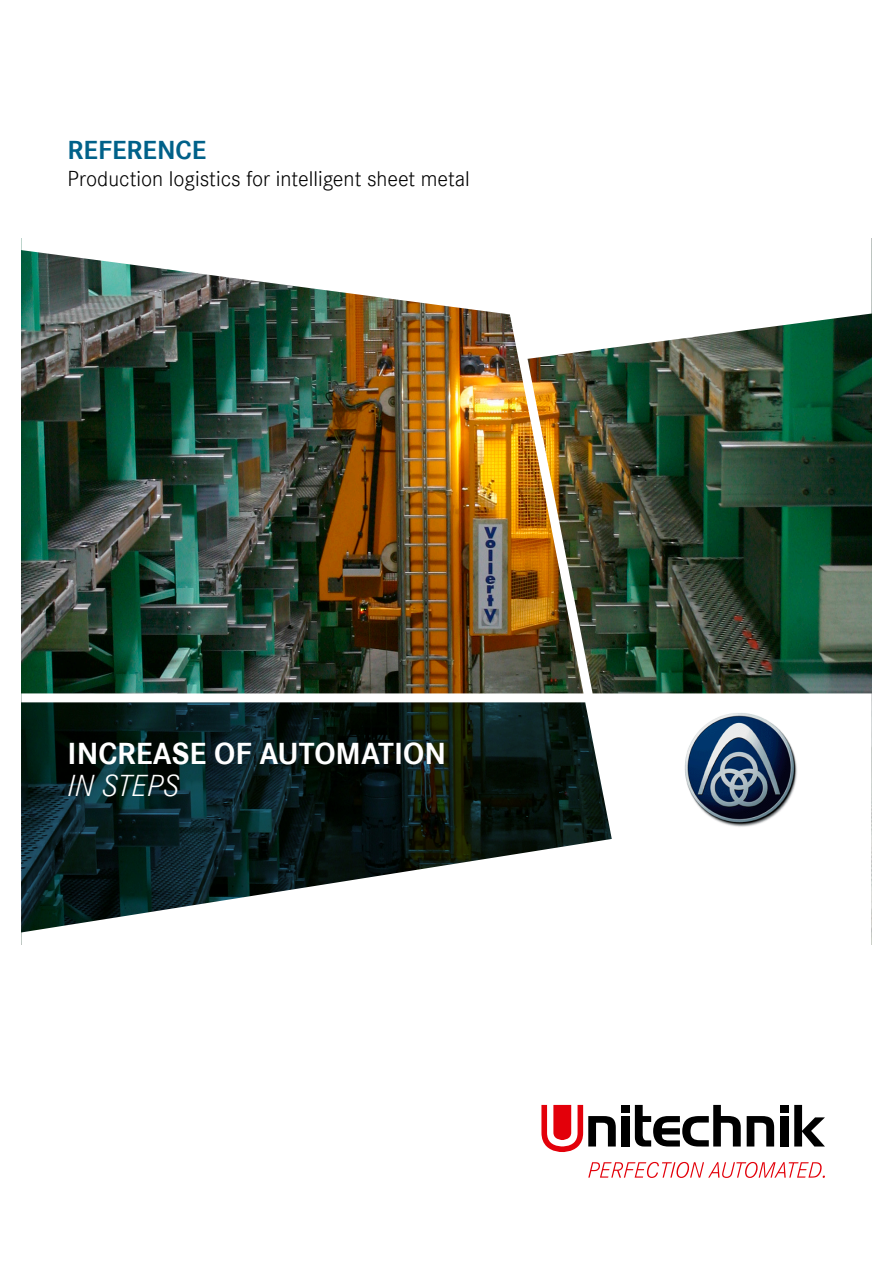
<style>
.page{position:relative;width:893px;height:1263px;background:#fff}
.page>*{position:absolute;margin:0;border:0;box-sizing:border-box;transform-origin:0 0}
.t1{font:700 31.5px "Corporate SW01";color:#fff}
.t2{font:italic 300 31.5px "Corporate SW01";color:#fff}
.t3{font:700 27px "Corporate SW01";color:#006189}
.t4{font:300 22.5px "Corporate SW01";color:#000}
</style>
<div class="page">
<img style="left:21px;top:238px;width:851px;height:924px">
<img style="left:680px;top:709px;width:119px;height:121px">
<div style="left:622px;top:1116px;width:8px;height:30px;background:#000"></div>
<div style="left:622px;top:1105px;width:8px;height:7px;background:#000"></div>
<svg style="left:635px;top:1105px;width:106px;height:41px"></svg>
<svg style="left:747px;top:1116px;width:27px;height:30px"></svg>
<div style="left:780px;top:1116px;width:8px;height:30px;background:#000"></div>
<div style="left:780px;top:1105px;width:8px;height:7px;background:#000"></div>
<svg style="left:794px;top:1105px;width:31px;height:41px"></svg>
<svg style="left:541px;top:1105px;width:75px;height:47px"></svg>
<svg style="left:588px;top:1162px;width:237px;height:16px"></svg>
<p class="t3" style="left:68px;top:134px;width:140px">REFERENCE</p>
<p class="t4" style="left:68px;top:166px;width:404px">Production logistics for intelligent sheet metal</p>
<h1 class="t1" style="left:68px;top:736px;width:380px">INCREASE OF AUTOMATION</h1>
<h1 class="t2" style="left:68px;top:768px;width:114px">IN STEPS</h1>
</div>
